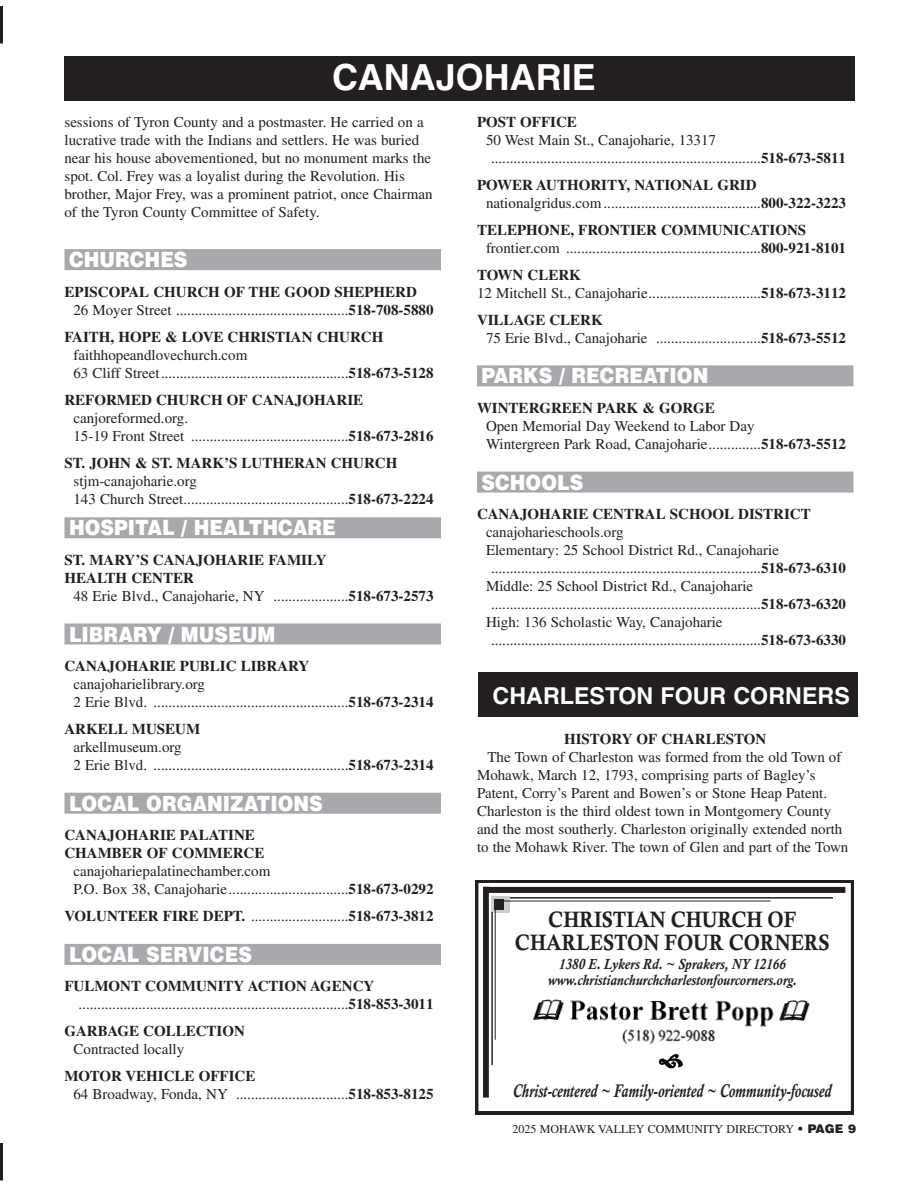
<style>
.page{position:relative;width:918px;height:1188px;background:#fff}
.page>*{position:absolute;margin:0;border:0;box-sizing:border-box;transform-origin:0 0}
.t1{font:700 36px "Helvetica";color:#fff}
.t2{font:700 23.25px "Helvetica";color:#fff}
.t3{font:700 22.35px/23.5px "Calisto";color:#231f20;text-align:center;scale:.89 1}
.t4{font:900 21px "Helvetica";color:#fff;scale:.9 1}
.t5{font:italic 700 18.6px "Calisto";color:#231f20;scale:.75 1}
.t6{font:15px/18px "Times";color:#231f20}
.t7{font:700 15px/18px "Times";color:#231f20}
.t8{font:italic 700 14.85px/16.4px "Calisto";color:#231f20;text-align:center;scale:.89 1}
.t9{font:12px "Times";color:#231f20}
.s1{font-weight:700}
.s2{font-weight:400}
.s3{font-family:"Helvetica";font-weight:900}
</style>
<div class="page">
<hr style="left:0;top:6px;width:3px;height:38px;background:#231f20">
<hr style="left:0;top:1143px;width:3px;height:37px;background:#231f20">
<div style="left:64px;top:249px;width:377px;height:21px;background:#a7a9ac"></div>
<div style="left:64px;top:517px;width:377px;height:21px;background:#a7a9ac"></div>
<div style="left:64px;top:624px;width:377px;height:21px;background:#a7a9ac"></div>
<div style="left:64px;top:793px;width:377px;height:21px;background:#a7a9ac"></div>
<div style="left:64px;top:944px;width:377px;height:21px;background:#a7a9ac"></div>
<div style="left:477px;top:365px;width:377px;height:21px;background:#a7a9ac"></div>
<div style="left:477px;top:472px;width:377px;height:21px;background:#a7a9ac"></div>
<svg style="left:476px;top:880px;width:378px;height:234px"></svg>
<svg style="left:741px;top:985px;width:21px;height:10px"></svg>
<img style="left:525px;top:995px;width:296px;height:57px">
<div style="left:483px;top:887px;width:6px;height:211px;background:#231f20"></div>
<div style="left:485px;top:887px;width:360px;height:6px;background:#231f20"></div>
<hr style="left:508px;top:897px;width:325px;height:2px;background:#231f20">
<hr style="left:491px;top:912px;width:2px;height:153px;background:#231f20">
<hr style="left:498px;top:901px;width:273px;height:1px;background:#231f20">
<hr style="left:495px;top:905px;width:1px;height:135px;background:#231f20">
<svg style="left:491px;top:896px;width:18px;height:17px"></svg>
<img style="left:656px;top:1050px;width:32px;height:22px">
<div style="left:64px;top:57px;width:791px;height:44px;background:#231f20"></div>
<div style="left:478px;top:672px;width:380px;height:45px;background:#231f20"></div>
<h1 class="t1" style="left:332px;top:64px;width:265px">CANAJOHARIE</h1>
<p class="t6" style="left:64px;top:115px;width:370px">sessions of Tyron County and a postmaster. He carried on a lucrative trade with the Indians and settlers. He was buried near his house abovementioned, but no monument marks the spot. Col. Frey was a loyalist during the Revolution. His brother, Major Frey, was a prominent patriot, once Chairman of the Tyron County Committee of Safety.</p>
<h3 class="t4" style="left:69px;top:252px;width:133px">CHURCHES</h3>
<p class="t6" style="left:73px;top:284px;width:362px;text-indent:-9px"><span class="s1">EPISCOPAL CHURCH OF THE GOOD SHEPHERD<br></span>26 Moyer Street ..............................................<span class="s1">518-708-5880</span></p>
<p class="t7" style="left:64px;top:329px;width:320px">FAITH, HOPE &amp; LOVE CHRISTIAN CHURCH</p>
<p class="t6" style="left:73px;top:347px;width:362px">faithhopeandlovechurch.com<br>63 Cliff Street..................................................<span class="s1">518-673-5128</span></p>
<p class="t7" style="left:64px;top:392px;width:300px">REFORMED CHURCH OF CANAJOHARIE</p>
<p class="t6" style="left:73px;top:410px;width:362px">canjoreformed.org.<br>15-19 Front Street ..........................................<span class="s1">518-673-2816</span></p>
<p class="t7" style="left:64px;top:455px;width:334px">ST. JOHN &amp; ST. MARK’S LUTHERAN CHURCH</p>
<p class="t6" style="left:73px;top:473px;width:362px">stjm-canajoharie.org<br>143 Church Street............................................<span class="s1">518-673-2224</span></p>
<h3 class="t4" style="left:69px;top:520px;width:298px">HOSPITAL / HEALTHCARE</h3>
<p class="t7" style="left:64px;top:552px;width:264px">ST. MARY’S CANAJOHARIE FAMILY</p>
<p class="t7" style="left:64px;top:570px;width:131px">HEALTH CENTER</p>
<p class="t6" style="left:73px;top:588px;width:362px">48 Erie Blvd., Canajoharie, NY ....................<span class="s1">518-673-2573</span></p>
<h3 class="t4" style="left:69px;top:626px;width:231px">LIBRARY / MUSEUM</h3>
<p class="t7" style="left:64px;top:658px;width:246px">CANAJOHARIE PUBLIC LIBRARY</p>
<p class="t6" style="left:73px;top:676px;width:362px">canajoharielibrary.org<br>2 Erie Blvd. ....................................................<span class="s1">518-673-2314</span></p>
<p class="t7" style="left:64px;top:721px;width:137px">ARKELL MUSEUM</p>
<p class="t6" style="left:73px;top:739px;width:362px">arkellmuseum.org<br>2 Erie Blvd. ....................................................<span class="s1">518-673-2314</span></p>
<h3 class="t4" style="left:69px;top:796px;width:284px">LOCAL ORGANIZATIONS</h3>
<p class="t7" style="left:64px;top:828px;width:201px">CANAJOHARIE PALATINE<br>CHAMBER OF COMMERCE</p>
<p class="t6" style="left:73px;top:864px;width:362px">canajohariepalatinechamber.com<br>P.O. Box 38, Canajoharie................................<span class="s1">518-673-0292</span></p>
<p class="t7" style="left:64px;top:909px;width:371px">VOLUNTEER FIRE DEPT. <span class="s2">..........................</span>518-673-3812</p>
<h3 class="t4" style="left:69px;top:947px;width:205px">LOCAL SERVICES</h3>
<p class="t6" style="left:79px;top:979px;width:356px;text-indent:-14px"><span class="s1">FULMONT COMMUNITY ACTION AGENCY </span>........................................................................<span class="s1">518-853-3011</span></p>
<p class="t7" style="left:64px;top:1024px;width:182px">GARBAGE COLLECTION</p>
<p class="t6" style="left:73px;top:1042px;width:112px">Contracted locally</p>
<p class="t6" style="left:73px;top:1069px;width:362px;text-indent:-9px"><span class="s1">MOTOR VEHICLE OFFICE<br></span>64 Broadway, Fonda, NY ..............................<span class="s1">518-853-8125</span></p>
<p class="t7" style="left:477px;top:114px;width:101px">POST OFFICE</p>
<p class="t6" style="left:491px;top:132px;width:356px;text-indent:-5px">50 West Main St., Canajoharie, 13317 ........................................................................<span class="s1">518-673-5811</span></p>
<p class="t6" style="left:486px;top:177px;width:362px;text-indent:-9px"><span class="s1">POWER AUTHORITY, NATIONAL GRID </span>nationalgridus.com ..........................................<span class="s1">800-322-3223</span></p>
<p class="t6" style="left:486px;top:222px;width:362px;text-indent:-9px"><span class="s1">TELEPHONE, FRONTIER COMMUNICATIONS </span>frontier.com ....................................................<span class="s1">800-921-8101</span></p>
<p class="t6" style="left:477px;top:267px;width:371px"><span class="s1">TOWN CLERK<br></span>12 Mitchell St., Canajoharie..............................<span class="s1">518-673-3112</span></p>
<p class="t6" style="left:486px;top:312px;width:362px;text-indent:-9px"><span class="s1">VILLAGE CLERK<br></span>75 Erie Blvd., Canajoharie ............................<span class="s1">518-673-5512</span></p>
<h3 class="t4" style="left:482px;top:368px;width:254px">PARKS / RECREATION</h3>
<p class="t7" style="left:477px;top:400px;width:239px">WINTERGREEN PARK &amp; GORGE</p>
<p class="t6" style="left:486px;top:418px;width:362px">Open Memorial Day Weekend to Labor Day<br>Wintergreen Park Road, Canajoharie..............<span class="s1">518-673-5512</span></p>
<h3 class="t4" style="left:482px;top:474px;width:115px">SCHOOLS</h3>
<p class="t7" style="left:477px;top:506px;width:335px">CANAJOHARIE CENTRAL SCHOOL DISTRICT</p>
<p class="t6" style="left:486px;top:525px;width:139px">canajoharieschools.org</p>
<p class="t6" style="left:486px;top:543px;width:295px">Elementary: 25 School District Rd., Canajoharie</p>
<p class="t6" style="left:491px;top:561px;width:356px">........................................................................<span class="s1">518-673-6310</span></p>
<p class="t6" style="left:486px;top:579px;width:269px">Middle: 25 School District Rd., Canajoharie</p>
<p class="t6" style="left:491px;top:597px;width:356px">........................................................................<span class="s1">518-673-6320</span></p>
<p class="t6" style="left:486px;top:615px;width:238px">High: 136 Scholastic Way, Canajoharie</p>
<p class="t6" style="left:491px;top:633px;width:356px">........................................................................<span class="s1">518-673-6330</span></p>
<h2 class="t2" style="left:493px;top:687px;width:359px">CHARLESTON FOUR CORNERS</h2>
<p class="t7" style="left:564px;top:731px;width:204px">HISTORY OF CHARLESTON</p>
<p class="t6" style="left:477px;top:750px;width:373px;text-indent:10px">The Town of Charleston was formed from the old Town of Mohawk, March 12, 1793, comprising parts of Bagley’s Patent, Corry’s Parent and Bowen’s or Stone Heap Patent.<br>Charleston is the third oldest town in Montgomery County and the most southerly. Charleston originally extended north to the Mohawk River. The town of Glen and part of the Town</p>
<h3 class="t3" style="left:515px;top:910px;width:355px">CHRISTIAN CHURCH OF<br>CHARLESTON FOUR CORNERS</h3>
<p class="t8" style="left:548px;top:957px;width:281px">1380 E. Lykers Rd. ~ Sprakers, NY 12166 www.christianchurchcharlestonfourcorners.org.</p>
<p class="t5" style="left:513px;top:1083px;width:426px">Christ-centered ~ Family-oriented ~ Community-focused</p>
<p class="t9" style="left:513px;top:1124px;width:345px">2025 MOHAWK VALLEY COMMUNITY DIRECTORY <span class="s3">• PAGE 9</span></p>
</div>
